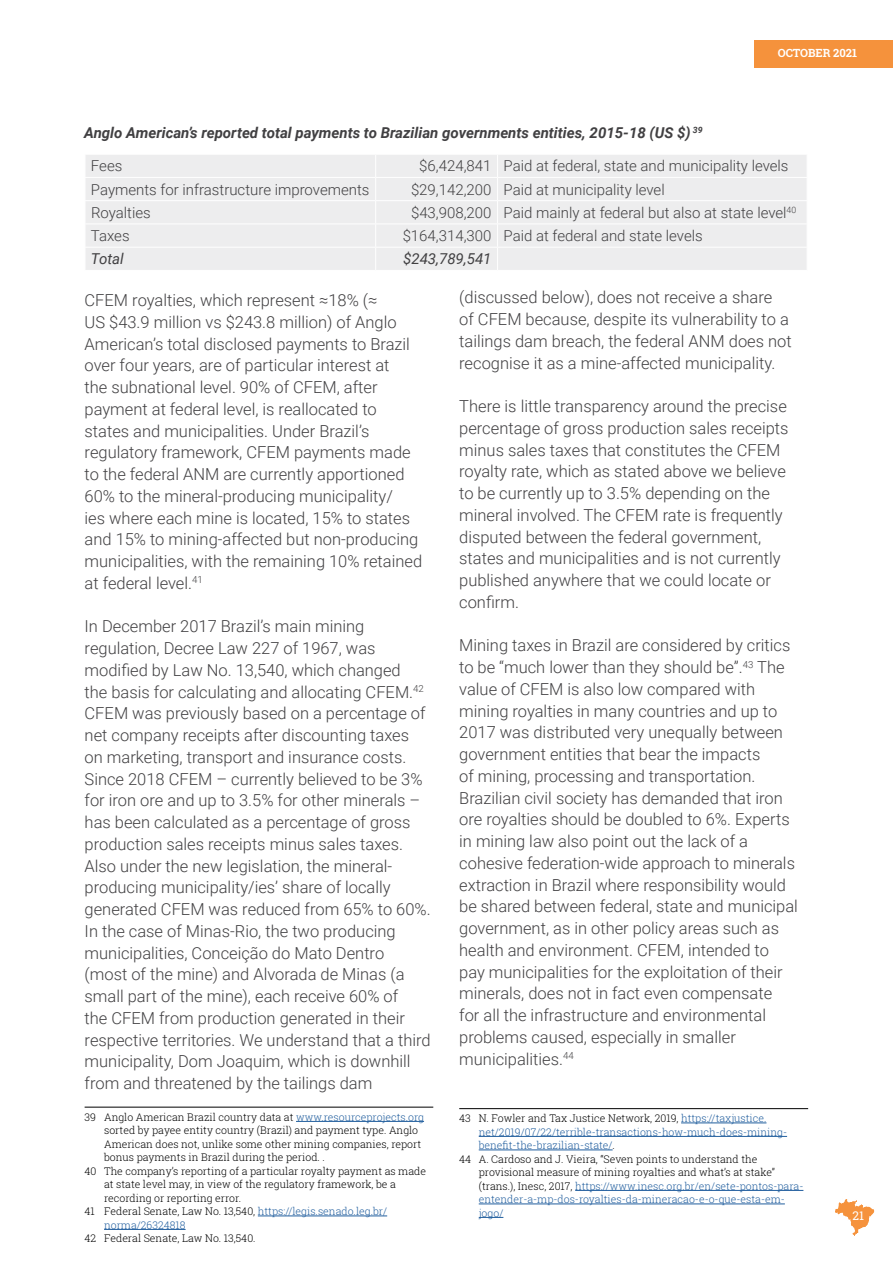
<style>
.page{position:relative;width:893px;height:1263px;background:#fff}
.page>*{position:absolute;margin:0;border:0;box-sizing:border-box;transform-origin:0 0}
.t1{font:300 16.5px/21.8px "Roboto";color:#414042}
.t2{font:300 15px "Roboto";color:#414042}
.t3{font:italic 700 15px/23.7px "Roboto";color:#414042}
.t4{font:italic 15px "Roboto";color:#414042}
.t5{font:12px "Roboto Slab";color:#fff}
.t6{font:700 11.25px "Roboto Slab";color:#fff}
.t7{font:300 10.5px "Roboto Slab";color:#000}
.t8{font:300 10.5px "Roboto Slab";color:#215e9e}
.s1{font-weight:300;font-style:normal}
.s2{color:#215e9e}
.s3{color:#000}
</style>
<div class="page">
<svg style="left:835px;top:1199px;width:40px;height:37px"></svg>
<div style="left:754px;top:40px;width:139px;height:28px;background:#f5923c"></div>
<div style="left:86px;top:155px;width:721px;height:115px;background:#ededee"></div>
<hr style="left:85px;top:177px;width:291px;height:1px;background:#fff">
<hr style="left:376px;top:177px;width:122px;height:1px;background:#fff">
<hr style="left:498px;top:177px;width:309px;height:1px;background:#fff">
<hr style="left:85px;top:200px;width:291px;height:1px;background:#fff">
<hr style="left:376px;top:200px;width:122px;height:1px;background:#fff">
<hr style="left:498px;top:200px;width:309px;height:1px;background:#fff">
<hr style="left:85px;top:224px;width:291px;height:1px;background:#fff">
<hr style="left:376px;top:224px;width:122px;height:1px;background:#fff">
<hr style="left:498px;top:224px;width:309px;height:1px;background:#fff">
<hr style="left:85px;top:247px;width:291px;height:1px;background:#fff">
<hr style="left:376px;top:247px;width:122px;height:1px;background:#fff">
<svg style="left:375px;top:155px;width:1px;height:115px"></svg>
<hr style="left:498px;top:247px;width:309px;height:1px;background:#fff">
<svg style="left:497px;top:155px;width:1px;height:115px"></svg>
<hr style="left:85px;top:1107px;width:348px;height:1px;background:#000">
<hr style="left:296px;top:1121px;width:128px;height:1px;background:#215e9e">
<hr style="left:258px;top:1216px;width:129px;height:1px;background:#215e9e">
<hr style="left:104px;top:1229px;width:82px;height:1px;background:#215e9e">
<hr style="left:459px;top:1108px;width:349px;height:1px;background:#000">
<hr style="left:681px;top:1123px;width:85px;height:1px;background:#215e9e">
<hr style="left:479px;top:1136px;width:308px;height:1px;background:#215e9e">
<hr style="left:479px;top:1150px;width:134px;height:1px;background:#215e9e">
<hr style="left:575px;top:1190px;width:228px;height:1px;background:#215e9e">
<hr style="left:479px;top:1204px;width:306px;height:1px;background:#215e9e">
<svg style="left:479px;top:1217px;width:24px;height:1px"></svg>
<p class="t6" style="left:778px;top:46px;width:81px">OCTOBER 2021</p>
<p class="t3" style="left:84px;top:120px;width:620px">Anglo American’s reported total payments to Brazilian governments entities, 2015-18 (US $) <sup>39</sup></p>
<p class="t3" style="left:91px;top:130px;width:317px;text-indent:-6px">Brazilian governments entities, 2015-18 (US $) <sup>39<br></sup><span class="s1">Fees</span></p>
<p class="t2" style="left:419px;top:156px;width:371px">$6,424,841 Paid at federal, state and municipality levels</p>
<p class="t2" style="left:91px;top:179px;width:280px">Payments for infrastructure improvements</p>
<p class="t2" style="left:411px;top:179px;width:255px">$29,142,200 Paid at municipality level</p>
<p class="t2" style="left:91px;top:202px;width:61px">Royalties</p>
<p class="t2" style="left:411px;top:202px;width:387px">$43,908,200 Paid mainly at federal but also at state level<sup>40</sup></p>
<p class="t2" style="left:91px;top:225px;width:40px">Taxes</p>
<p class="t2" style="left:403px;top:225px;width:302px">$164,314,300 Paid at federal and state levels</p>
<p class="t4" style="left:91px;top:249px;width:34px">Total</p>
<p class="t4" style="left:403px;top:249px;width:90px">$243,789,541</p>
<p class="t1" style="left:85px;top:289px;width:339px">CFEM royalties, which represent ≈18% (≈<br>US $43.9 million vs $243.8 million) of Anglo American’s total disclosed payments to Brazil over four years, are of particular interest at<br>the subnational level. 90% of CFEM, after payment at federal level, is reallocated to states and municipalities. Under Brazil’s regulatory framework, CFEM payments made to the federal ANM are currently apportioned 60% to the mineral-producing municipality/<br>ies where each mine is located, 15% to states and 15% to mining-affected but non-producing municipalities, with the remaining 10% retained at federal level.<sup>41</sup></p>
<p class="t1" style="left:85px;top:615px;width:348px">In December 2017 Brazil’s main mining regulation, Decree Law 227 of 1967, was modified by Law No. 13,540, which changed<br>the basis for calculating and allocating CFEM.<sup>42<br></sup>CFEM was previously based on a percentage of net company receipts after discounting taxes on marketing, transport and insurance costs.<br>Since 2018 CFEM – currently believed to be 3% for iron ore and up to 3.5% for other minerals – has been calculated as a percentage of gross production sales receipts minus sales taxes.<br>Also under the new legislation, the mineral&shy;producing municipality/ies’ share of locally generated CFEM was reduced from 65% to 60%.<br>In the case of Minas-Rio, the two producing municipalities, Conceição do Mato Dentro (most of the mine) and Alvorada de Minas (a small part of the mine), each receive 60% of<br>the CFEM from production generated in their respective territories. We understand that a third municipality, Dom Joaquim, which is downhill from and threatened by the tailings dam</p>
<p class="t7" style="left:85px;top:1109px;width:341px">39 Anglo American Brazil country data at <span class="s2">www.resourceprojects.org</span></p>
<p class="t7" style="left:104px;top:1123px;width:316px">sorted by payee entity country (Brazil) and payment type. Anglo</p>
<p class="t7" style="left:104px;top:1137px;width:319px">American does not, unlike some other mining companies, report</p>
<p class="t7" style="left:104px;top:1150px;width:222px">bonus payments in Brazil during the period. .</p>
<p class="t7" style="left:85px;top:1164px;width:343px">40 The company’s reporting of a particular royalty payment as made</p>
<p class="t7" style="left:104px;top:1177px;width:293px">at state level may, in view of the regulatory framework, be a</p>
<p class="t7" style="left:104px;top:1191px;width:138px">recording or reporting error.</p>
<p class="t7" style="left:85px;top:1204px;width:304px">41 Federal Senate, Law No. 13,540, <span class="s2">https://legis.senado.leg.br/</span></p>
<p class="t8" style="left:104px;top:1217px;width:83px">norma/26324818</p>
<p class="t7" style="left:85px;top:1231px;width:173px">42 Federal Senate, Law No. 13,540.</p>
<p class="t1" style="left:459px;top:286px;width:334px">(discussed below), does not receive a share<br>of CFEM because, despite its vulnerability to a tailings dam breach, the federal ANM does not recognise it as a mine-affected municipality.</p>
<p class="t1" style="left:459px;top:395px;width:331px">There is little transparency around the precise percentage of gross production sales receipts minus sales taxes that constitutes the CFEM royalty rate, which as stated above we believe to be currently up to 3.5% depending on the mineral involved. The CFEM rate is frequently disputed between the federal government, states and municipalities and is not currently published anywhere that we could locate or confirm.</p>
<p class="t1" style="left:459px;top:634px;width:340px">Mining taxes in Brazil are considered by critics to be “much lower than they should be”.<sup>43</sup> The value of CFEM is also low compared with mining royalties in many countries and up to 2017 was distributed very unequally between government entities that bear the impacts<br>of mining, processing and transportation.<br>Brazilian civil society has demanded that iron ore royalties should be doubled to 6%. Experts in mining law also point out the lack of a cohesive federation-wide approach to minerals extraction in Brazil where responsibility would be shared between federal, state and municipal government, as in other policy areas such as health and environment. CFEM, intended to pay municipalities for the exploitation of their minerals, does not in fact even compensate<br>for all the infrastructure and environmental problems caused, especially in smaller municipalities.<sup>44</sup></p>
<p class="t7" style="left:459px;top:1111px;width:309px">43 N. Fowler and Tax Justice Network, 2019, <span class="s2">https://taxjustice.</span></p>
<p class="t8" style="left:479px;top:1124px;width:310px">net/2019/07/22/terrible-transactions-how-much-does-mining-</p>
<p class="t8" style="left:479px;top:1138px;width:138px">benefit-the-brazilian-state/<span class="s3">.</span></p>
<p class="t7" style="left:459px;top:1151px;width:300px">44 A. Cardoso and J. Vieira, “Seven points to understand the</p>
<p class="t7" style="left:479px;top:1165px;width:298px">provisional measure of mining royalties and what’s at stake”</p>
<p class="t8" style="left:479px;top:1179px;width:326px"><span class="s3">(trans.), Inesc, 2017,</span> https://www.inesc.org.br/en/sete-pontos-para-</p>
<p class="t8" style="left:479px;top:1192px;width:308px">entender-a-mp-dos-royalties-da-mineracao-e-o-que-esta-em-</p>
<p class="t8" style="left:479px;top:1206px;width:26px">jogo/</p>
<p class="t5" style="left:852px;top:1207px;width:13px">21</p>
</div>
